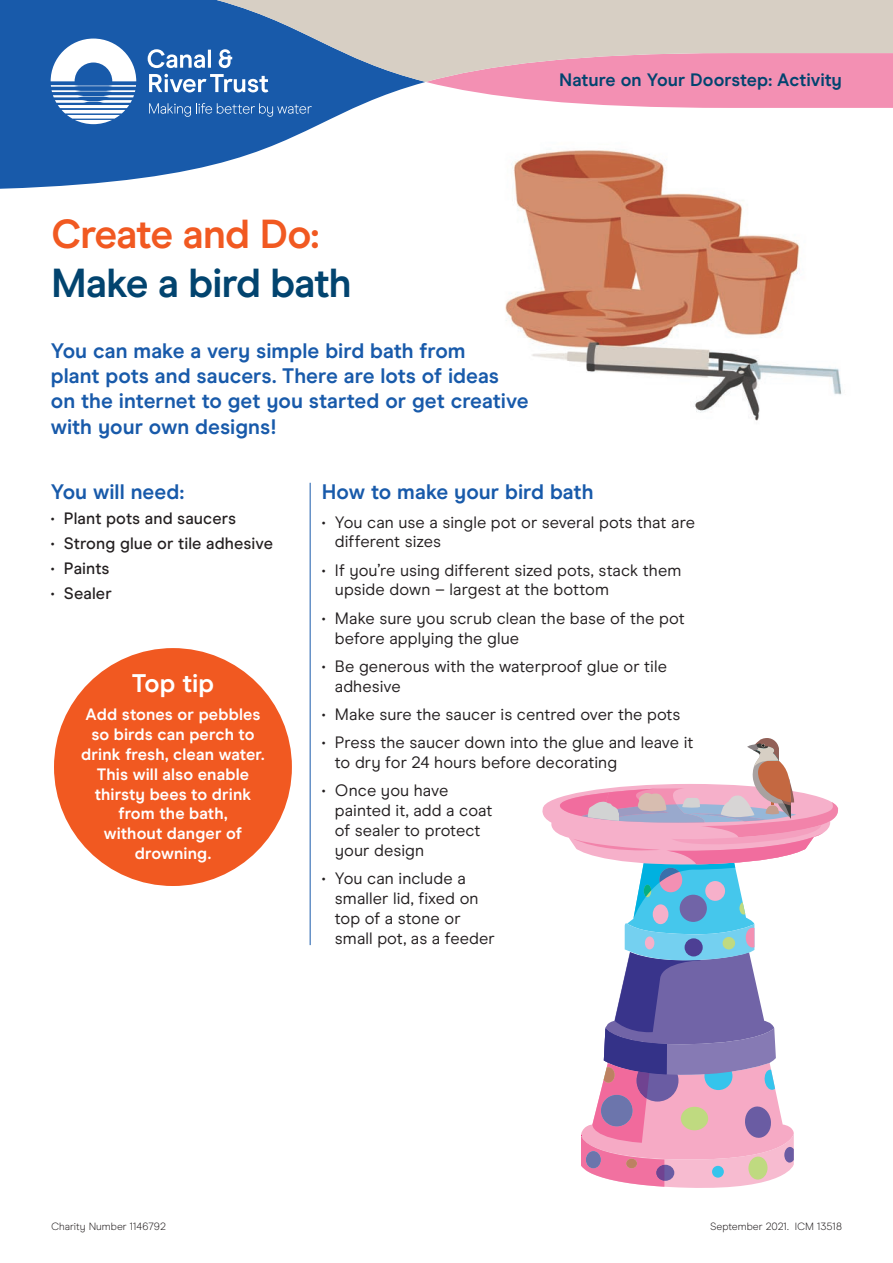
<style>
.page{position:relative;width:893px;height:1263px;background:#fff}
.page>*{position:absolute;margin:0;border:0;box-sizing:border-box;transform-origin:0 0}
.t1{font:700 40.5px/49.5px "Modern Era";letter-spacing:-.025em;color:#02446f}
.t2{font:700 25.5px "Modern Era";color:#fff}
.t3{font:700 21px/25.2px "Modern Era";color:#185aaa}
.t4{font:700 18px "Modern Era";color:#02446f}
.t5{font:16.5px/19.8px "Modern Era";letter-spacing:.005em;color:#231f20}
.t6{font:700 16.5px/19.8px "Modern Era";letter-spacing:.005em;color:#fff;text-align:center}
.t7{font:500 16.5px "Modern Era";letter-spacing:.005em;color:#231f20}
.t8{font:300 10.5px "Modern Era";color:#231f20}
.s1{color:#f15921}
.s2{font-weight:400}
</style>
<div class="page">
<svg style="left:542px;top:738px;width:296px;height:450px"></svg>
<img style="left:505px;top:150px;width:337px;height:271px">
<div style="left:54px;top:648px;width:238px;height:238px;background:#f15921;border-radius:50%"></div>
<hr style="left:310px;top:483px;width:1px;height:462px;background:#185aaa">
<svg style="left:0;top:82px;width:425px;height:107px;fill:#185aaa"></svg>
<svg style="left:426px;top:82px;width:467px;height:26px"></svg>
<svg style="left:0;top:0;width:893px;height:82px;background:#a2a1b9"></svg>
<svg style="left:51px;top:39px;width:85px;height:85px"></svg>
<svg style="left:148px;top:49px;width:63px;height:19px"></svg>
<svg style="left:219px;top:49px;width:13px;height:19px"></svg>
<svg style="left:149px;top:74px;width:119px;height:18px"></svg>
<svg style="left:149px;top:103px;width:163px;height:14px;background:#3c73b7"></svg>
<p class="t4" style="left:559px;top:69px;width:284px">Nature on Your Doorstep: Activity</p>
<p class="t1" style="left:51px;top:209px;width:302px"><span class="s1">Create and Do:<br></span>Make a bird bath</p>
<p class="t3" style="left:51px;top:338px;width:479px">You can make a very simple bird bath from<br>plant pots and saucers. There are lots of ideas on the internet to get you started or get creative with your own designs!</p>
<p class="t3" style="left:51px;top:479px;width:135px">You will need:</p>
<p class="t7" style="left:51px;top:509px;width:187px"><span class="s2">•</span> Plant pots and saucers</p>
<p class="t7" style="left:51px;top:534px;width:224px"><span class="s2">•</span> Strong glue or tile adhesive</p>
<p class="t7" style="left:51px;top:559px;width:60px"><span class="s2">•</span> Paints</p>
<p class="t7" style="left:51px;top:583px;width:63px"><span class="s2">•</span> Sealer</p>
<p class="t2" style="left:132px;top:668px;width:84px">Top tip</p>
<p class="t6" style="left:81px;top:705px;width:185px">Add stones or pebbles so birds can perch to drink fresh, clean water.<br>This will also enable thirsty bees to drink from the bath,<br>without danger of drowning.</p>
<p class="t3" style="left:322px;top:479px;width:273px">How to make your bird bath</p>
<p class="t5" style="left:335px;top:512px;width:362px;text-indent:-13px">• You can use a single pot or several pots that are different sizes</p>
<p class="t5" style="left:335px;top:560px;width:348px;text-indent:-13px">• If you’re using different sized pots, stack them upside down – largest at the bottom</p>
<p class="t5" style="left:335px;top:608px;width:351px;text-indent:-13px">• Make sure you scrub clean the base of the pot before applying the glue</p>
<p class="t5" style="left:335px;top:656px;width:334px;text-indent:-13px">• Be generous with the waterproof glue or tile adhesive</p>
<p class="t5" style="left:322px;top:704px;width:360px">• Make sure the saucer is centred over the pots</p>
<p class="t5" style="left:335px;top:733px;width:360px;text-indent:-13px">• Press the saucer down into the glue and leave it to dry for 24 hours before decorating</p>
<p class="t5" style="left:335px;top:781px;width:159px;text-indent:-13px">• Once you have painted it, add a coat of sealer to protect your design</p>
<p class="t5" style="left:335px;top:868px;width:161px;text-indent:-13px">• You can include a smaller lid, fixed on top of a stone or small pot, as a feeder</p>
<p class="t8" style="left:51px;top:1220px;width:116px">Charity Number 1146792</p>
<p class="t8" style="left:710px;top:1220px;width:133px">September 2021. ICM 13518</p>
</div>
